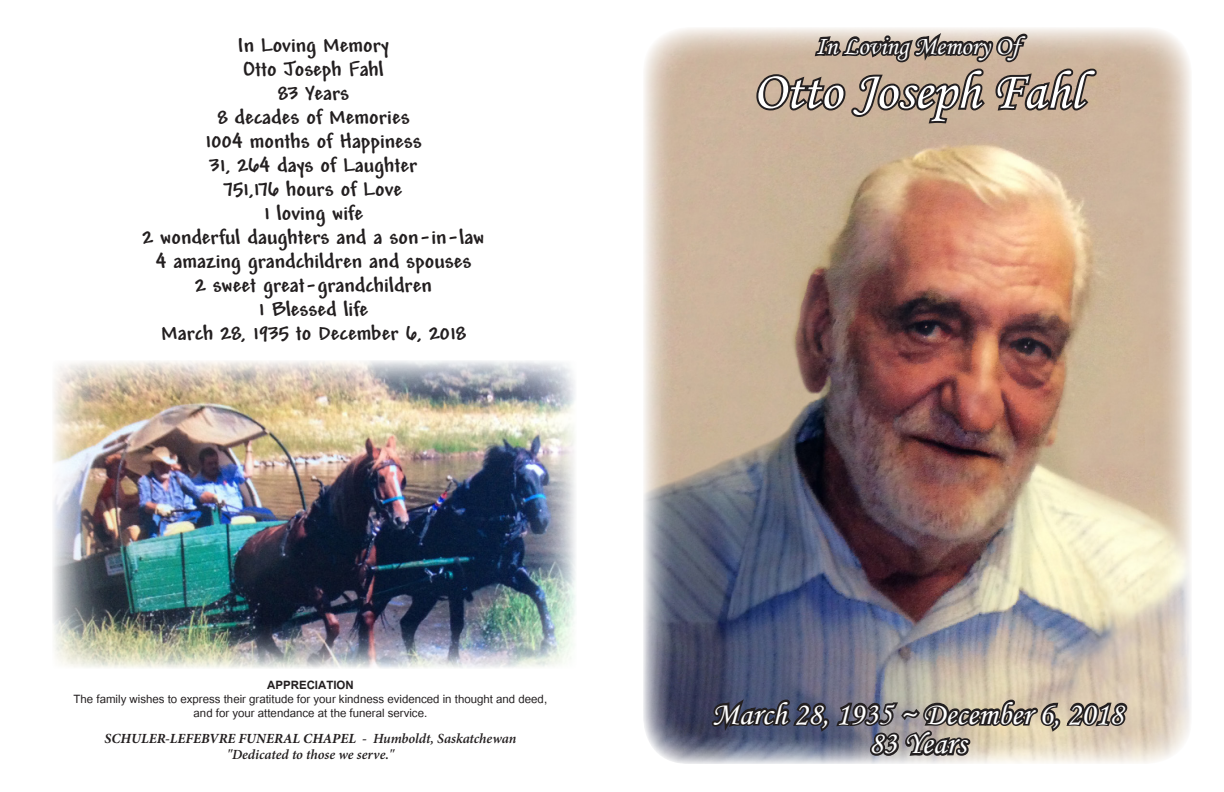
<style>
.page{position:relative;width:1224px;height:792px;background:#fff}
.page>*{position:absolute;margin:0;border:0;box-sizing:border-box;transform-origin:0 0}
.t1{font:54px "Monotype Corsiva";color:#fff}
.t2{font:32px "Monotype Corsiva";color:#fff}
.t3{font:26px "Monotype Corsiva";color:#fff}
.t4{font:700 22px "Andy";color:#231f20}
.t5{font:16px "Utsaah";color:#231f20}
.t6{font:700 16px "Utsaah";color:#231f20}
.t7{font:italic 700 14px "Minion Pro";color:#231f20}
.t8{font:italic 600 14px "Minion Pro";color:#231f20}
.s1{font-weight:600}
</style>
<div class="page">
<img style="left:643px;top:28px;width:548px;height:736px">
<svg style="left:754px;top:28px;width:346px;height:98px;background:#9f8e80"></svg>
<svg style="left:708px;top:602px;width:422px;height:162px;background:#88868d"></svg>
<img style="left:53px;top:361px;width:523px;height:307px">
<p class="t4" style="left:238px;top:33px;width:153px">In Loving Memory</p>
<p class="t4" style="left:243px;top:57px;width:142px">Otto Joseph Fahl</p>
<p class="t4" style="left:278px;top:81px;width:73px">83 Years</p>
<p class="t4" style="left:217px;top:105px;width:194px">8 decades of Memories</p>
<p class="t4" style="left:205px;top:129px;width:218px">1004 months of Happiness</p>
<p class="t4" style="left:209px;top:153px;width:210px">31, 264 days of Laughter</p>
<p class="t4" style="left:225px;top:177px;width:179px">751,176 hours of Love</p>
<p class="t4" style="left:264px;top:201px;width:100px">1 loving wife</p>
<p class="t4" style="left:143px;top:225px;width:343px">2 wonderful daughters and a son-in-law</p>
<p class="t4" style="left:156px;top:249px;width:317px">4 amazing grandchildren and spouses</p>
<p class="t4" style="left:195px;top:273px;width:238px">2 sweet great-grandchildren</p>
<p class="t4" style="left:259px;top:297px;width:111px">1 Blessed life</p>
<p class="t4" style="left:161px;top:321px;width:306px">March 28, 1935 to December 6, 2018</p>
<p class="t6" style="left:267px;top:677px;width:88px">APPRECIATION</p>
<p class="t5" style="left:74px;top:692px;width:475px">The family wishes to express their gratitude for your kindness evidenced in thought and deed,</p>
<p class="t5" style="left:194px;top:706px;width:235px">and for your attendance at the funeral service.</p>
<p class="t7" style="left:105px;top:729px;width:413px">SCHULER-LEFEBVRE FUNERAL CHAPEL - <span class="s1">Humboldt, Saskatchewan</span></p>
<p class="t8" style="left:227px;top:745px;width:169px">"Dedicated to those we serve."</p>
<p class="t3" style="left:816px;top:30px;width:205px">In Loving Memory Of</p>
<p class="t1" style="left:753px;top:58px;width:331px">Otto Joseph Fahl</p>
<p class="t2" style="left:712px;top:694px;width:413px">March 28, 1935 ~ December 6, 2018</p>
<p class="t2" style="left:869px;top:724px;width:99px">83 Years</p>
</div>
